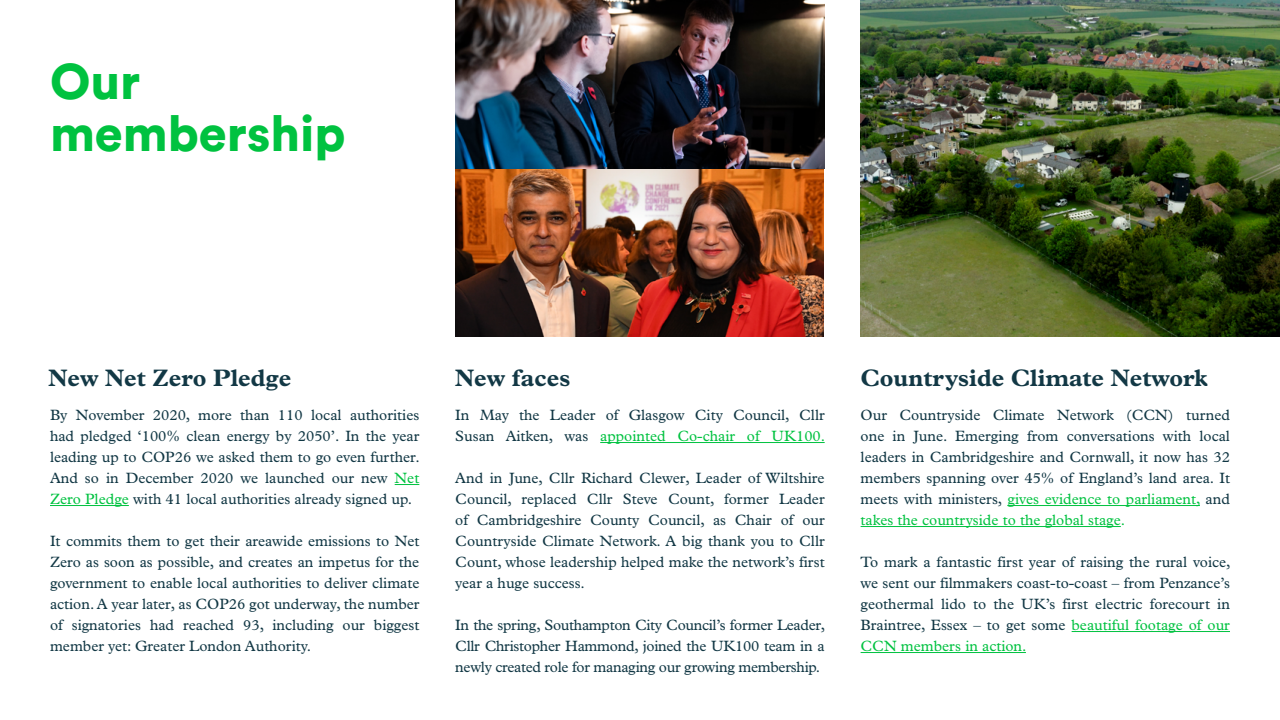
<style>
.page{position:relative;width:1280px;height:720px;background:#fff}
.page>*{position:absolute;margin:0;border:0;box-sizing:border-box;transform-origin:0 0}
.t1{font:900 50px/52px "Circular";color:#00c240}
.t2{font:700 24px "Plantin MT Pro";color:#123845}
.t3{font:15px/21px "Plantin";color:#113744;text-align:justify}
.s1{color:#00c240}
</style>
<div class="page">
<img style="left:455px;top:0;width:370px;height:337px">
<svg style="left:395px;top:484px;width:24px;height:1px"></svg>
<hr style="left:50px;top:505px;width:79px;height:1px;background:#00c240">
<hr style="left:600px;top:442px;width:225px;height:1px;background:#00c240">
<hr style="left:1007px;top:505px;width:193px;height:1px;background:#00c240">
<hr style="left:861px;top:526px;width:260px;height:1px;background:#00c240">
<hr style="left:1072px;top:631px;width:158px;height:1px;background:#00c240">
<hr style="left:861px;top:652px;width:165px;height:1px;background:#00c240">
<img style="left:861px;top:0;width:419px;height:337px">
<h1 class="t1" style="left:50px;top:55px;width:297px">Our membership</h1>
<h2 class="t2" style="left:48px;top:364px;width:244px">New Net Zero Pledge</h2>
<h2 class="t2" style="left:455px;top:364px;width:117px">New faces</h2>
<h2 class="t2" style="left:861px;top:364px;width:349px">Countryside Climate Network</h2>
<p class="t3" style="left:50px;top:404px;width:371px">By November 2020, more than 110 local authorities had pledged ‘100% clean energy by 2050’. In the year leading up to COP26 we asked them to go even further.<br>And so in December 2020 we launched our new <span class="s1">Net Zero Pledge</span> with 41 local authorities already signed up.</p>
<p class="t3" style="left:50px;top:530px;width:371px">It commits them to get their areawide emissions to Net Zero as soon as possible, and creates an impetus for the government to enable local authorities to deliver climate action. A year later, as COP26 got underway, the number of signatories had reached 93, including our biggest member yet: Greater London Authority.</p>
<p class="t3" style="left:455px;top:404px;width:371px">In May the Leader of Glasgow City Council, Cllr<br>Susan Aitken, was <span class="s1">appointed Co-chair of UK100.</span></p>
<p class="t3" style="left:455px;top:467px;width:371px">And in June, Cllr Richard Clewer, Leader of Wiltshire Council, replaced Cllr Steve Count, former Leader of Cambridgeshire County Council, as Chair of our Countryside Climate Network. A big thank you to Cllr Count, whose leadership helped make the network’s first year a huge success.</p>
<p class="t3" style="left:455px;top:614px;width:371px">In the spring, Southampton City Council’s former Leader, Cllr Christopher Hammond, joined the UK100 team in a newly created role for managing our growing membership.</p>
<p class="t3" style="left:861px;top:404px;width:371px">Our Countryside Climate Network (CCN) turned one in June. Emerging from conversations with local leaders in Cambridgeshire and Cornwall, it now has 32 members spanning over 45% of England’s land area. It meets with ministers, <span class="s1">gives evidence to parliament,</span> and <span class="s1">takes the countryside to the global stage.</span></p>
<p class="t3" style="left:861px;top:551px;width:372px">To mark a fantastic first year of raising the rural voice, we sent our filmmakers coast-to-coast – from Penzance’s geothermal lido to the UK’s first electric forecourt in Braintree, Essex – to get some <span class="s1">beautiful footage of our CCN members in action.</span></p>
</div>
